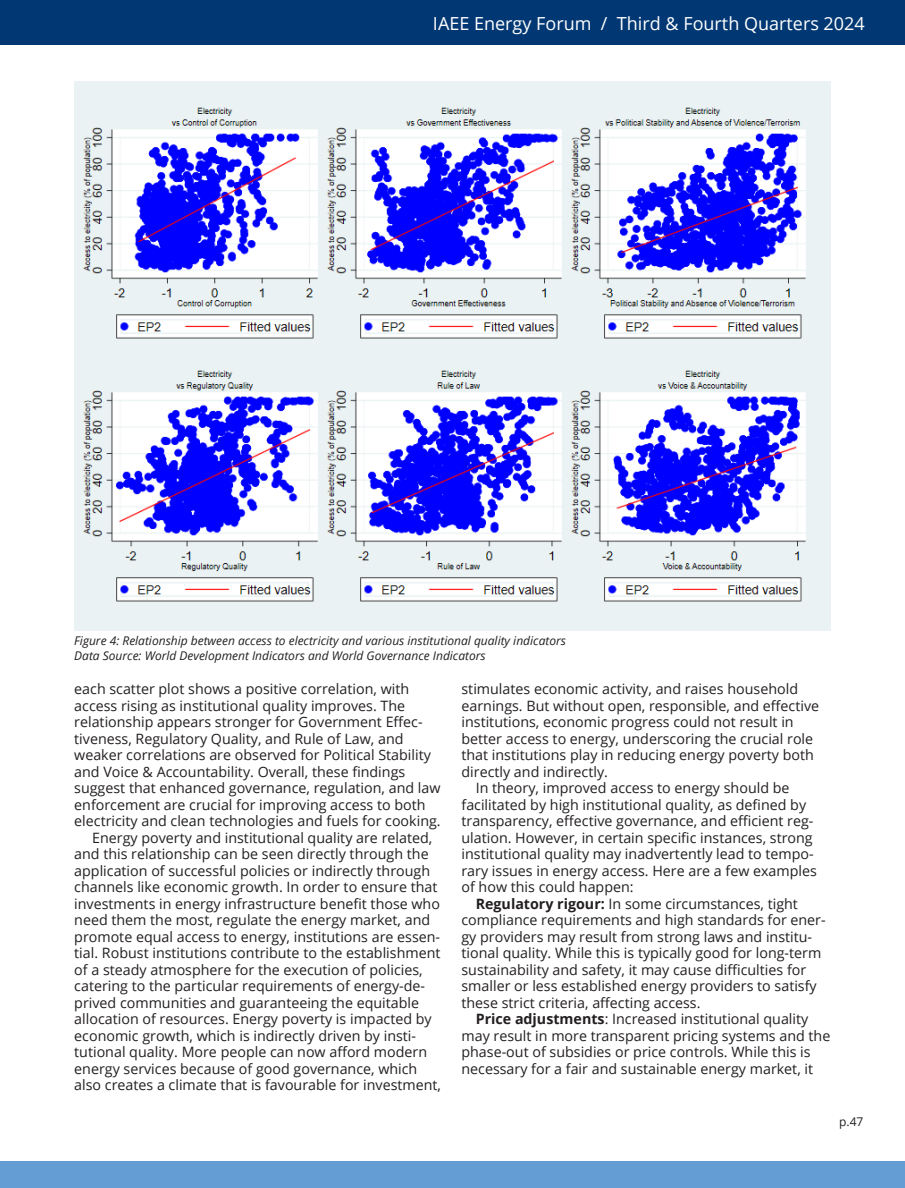
<style>
.page{position:relative;width:905px;height:1188px;background:#fff}
.page>*{position:absolute;margin:0;border:0;box-sizing:border-box;transform-origin:0 0}
.t1{font:18px "Open Sans";color:#fff}
.Body_Text_NEW{font:14.25px/16.5px "Open Sans";color:#231f20}
.Figure_Caption_NEW{font:italic 12px "Open Sans";color:#231f20}
.t2{font:12px "Open Sans";color:#231f20}
.s1{font-weight:700}
</style>
<div class="page">
<div style="left:0;top:0;width:904px;height:45px;background:#013874"></div>
<div style="left:0;top:1161px;width:904px;height:27px;background:#639dd4"></div>
<img style="left:74px;top:81px;width:756px;height:550px">
<p class="t1" style="left:433px;top:11px;width:433px">IAEE Energy Forum / Third &amp; Fourth Quarters 2024</p>
<p class="Figure_Caption_NEW" style="left:74px;top:633px;width:493px">Figure 4: Relationship between access to electricity and various institutional quality indicators</p>
<p class="Figure_Caption_NEW" style="left:74px;top:647px;width:413px">Data Source: World Development Indicators and World Governance Indicators</p>
<p class="Body_Text_NEW" style="left:74px;top:680px;width:368px">each scatter plot shows a positive correlation, with access rising as institutional quality improves. The relationship appears stronger for Government Effec&shy;tiveness, Regulatory Quality, and Rule of Law, and weaker correlations are observed for Political Stability and Voice &amp; Accountability. Overall, these findings suggest that enhanced governance, regulation, and law enforcement are crucial for improving access to both electricity and clean technologies and fuels for cooking.</p>
<p class="Body_Text_NEW" style="left:74px;top:829px;width:368px;text-indent:18px">Energy poverty and institutional quality are related, and this relationship can be seen directly through the application of successful policies or indirectly through channels like economic growth. In order to ensure that investments in energy infrastructure benefit those who need them the most, regulate the energy market, and promote equal access to energy, institutions are essen&shy;tial. Robust institutions contribute to the establishment of a steady atmosphere for the execution of policies, catering to the particular requirements of energy-de&shy;prived communities and guaranteeing the equitable allocation of resources. Energy poverty is impacted by economic growth, which is indirectly driven by insti&shy;tutional quality. More people can now afford modern energy services because of good governance, which also creates a climate that is favourable for investment,</p>
<p class="Body_Text_NEW" style="left:461px;top:680px;width:359px">stimulates economic activity, and raises household earnings. But without open, responsible, and effective institutions, economic progress could not result in better access to energy, underscoring the crucial role that institutions play in reducing energy poverty both directly and indirectly.</p>
<p class="Body_Text_NEW" style="left:461px;top:779px;width:357px;text-indent:14px">In theory, improved access to energy should be facilitated by high institutional quality, as defined by transparency, effective governance, and efficient reg&shy;ulation. However, in certain specific instances, strong institutional quality may inadvertently lead to tempo&shy;rary issues in energy access. Here are a few examples of how this could happen:</p>
<p class="Body_Text_NEW" style="left:461px;top:895px;width:365px;text-indent:14px"><span class="s1">Regulatory rigour:</span> In some circumstances, tight compliance requirements and high standards for ener&shy;gy providers may result from strong laws and institu&shy;tional quality. While this is typically good for long-term sustainability and safety, it may cause difficulties for smaller or less established energy providers to satisfy these strict criteria, affecting access.</p>
<p class="Body_Text_NEW" style="left:461px;top:1010px;width:370px;text-indent:14px"><span class="s1">Price adjustments</span>: Increased institutional quality may result in more transparent pricing systems and the phase-out of subsidies or price controls. While this is necessary for a fair and sustainable energy market, it</p>
<p class="t2" style="left:839px;top:1114px;width:26px">p.47</p>
</div>
